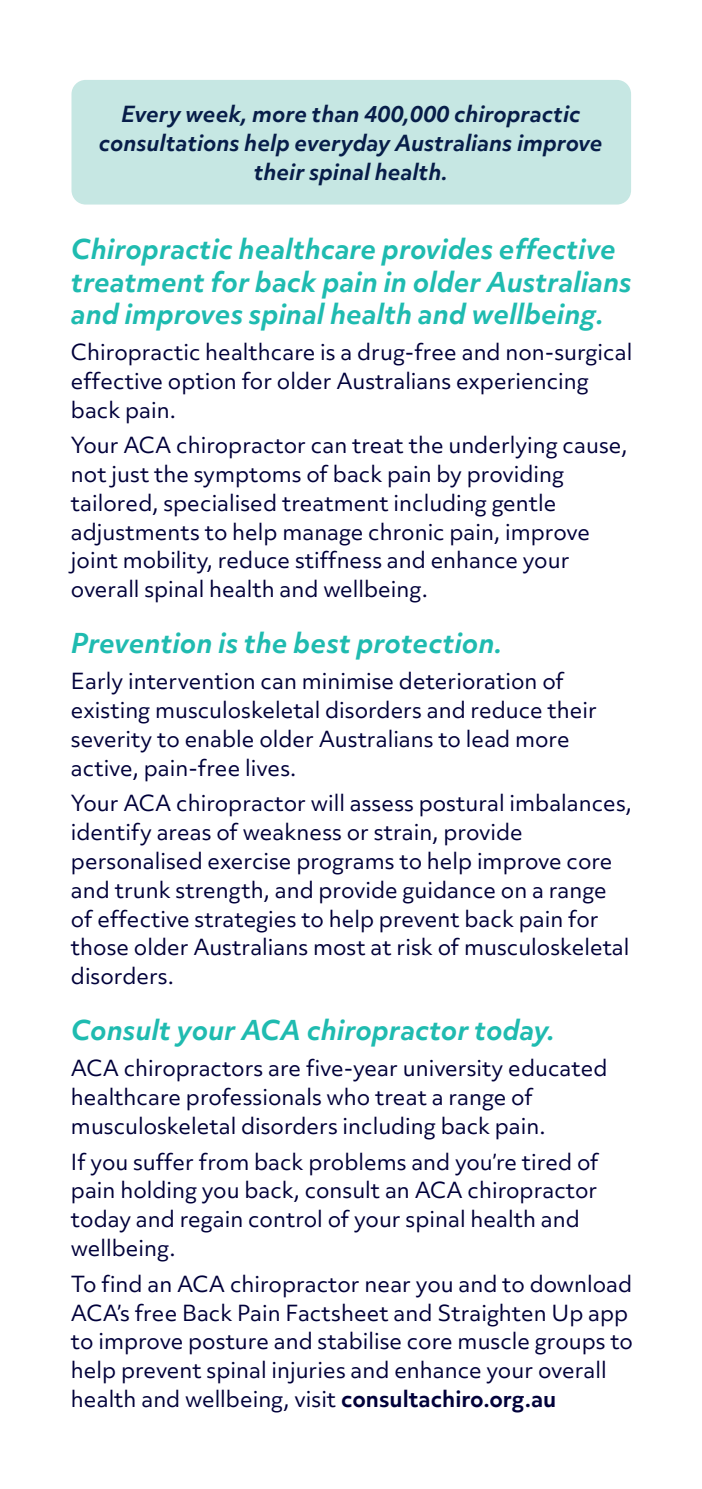
<style>
.page{position:relative;width:702px;height:1489px;background:#fff}
.page>*{position:absolute;margin:0;border:0;box-sizing:border-box;transform-origin:0 0}
.t1{font:italic 700 26.25px/32.5px "Objektiv Mk 3";color:#1fbbb0}
.t2{font:21.25px/28.8px "Objektiv Mk 3";color:#00013a}
.t3{font:italic 700 21.25px/28.8px "Objektiv Mk 3";color:#071d49;text-align:center}
.s1{font-weight:700}
</style>
<div class="page">
<div style="left:71px;top:80px;width:560px;height:124px;background:#c6e7e3;border-radius:14px"></div>
<p class="t3" style="left:99px;top:99px;width:505px">Every week, more than 400,000 chiropractic consultations help everyday Australians improve their spinal health.</p>
<p class="t1" style="left:71px;top:232px;width:562px">Chiropractic healthcare provides effective treatment for back pain in older Australians and improves spinal health and wellbeing.</p>
<p class="t2" style="left:71px;top:337px;width:563px">Chiropractic healthcare is a drug-free and non-surgical effective option for older Australians experiencing back pain.</p>
<p class="t2" style="left:71px;top:431px;width:558px">Your ACA chiropractor can treat the underlying cause, not just the symptoms of back pain by providing tailored, specialised treatment including gentle adjustments to help manage chronic pain, improve joint mobility, reduce stiffness and enhance your overall spinal health and wellbeing.</p>
<p class="t1" style="left:71px;top:626px;width:433px">Prevention is the best protection.</p>
<p class="t2" style="left:71px;top:666px;width:527px">Early intervention can minimise deterioration of existing musculoskeletal disorders and reduce their severity to enable older Australians to lead more active, pain-free lives.</p>
<p class="t2" style="left:71px;top:789px;width:562px">Your ACA chiropractor will assess postural imbalances, identify areas of weakness or strain, provide personalised exercise programs to help improve core and trunk strength, and provide guidance on a range of effective strategies to help prevent back pain for those older Australians most at risk of musculoskeletal disorders.</p>
<p class="t1" style="left:71px;top:1013px;width:485px">Consult your ACA chiropractor today.</p>
<p class="t2" style="left:71px;top:1053px;width:538px">ACA chiropractors are five-year university educated healthcare professionals who treat a range of musculoskeletal disorders including back pain.</p>
<p class="t2" style="left:71px;top:1146px;width:529px">If you suffer from back problems and you’re tired of pain holding you back, consult an ACA chiropractor today and regain control of your spinal health and wellbeing.</p>
<p class="t2" style="left:71px;top:1269px;width:563px">To find an ACA chiropractor near you and to download ACA’s free Back Pain Factsheet and Straighten Up app to improve posture and stabilise core muscle groups to help prevent spinal injuries and enhance your overall health and wellbeing, visit <span class="s1">consultachiro.org.au</span></p>
</div>
